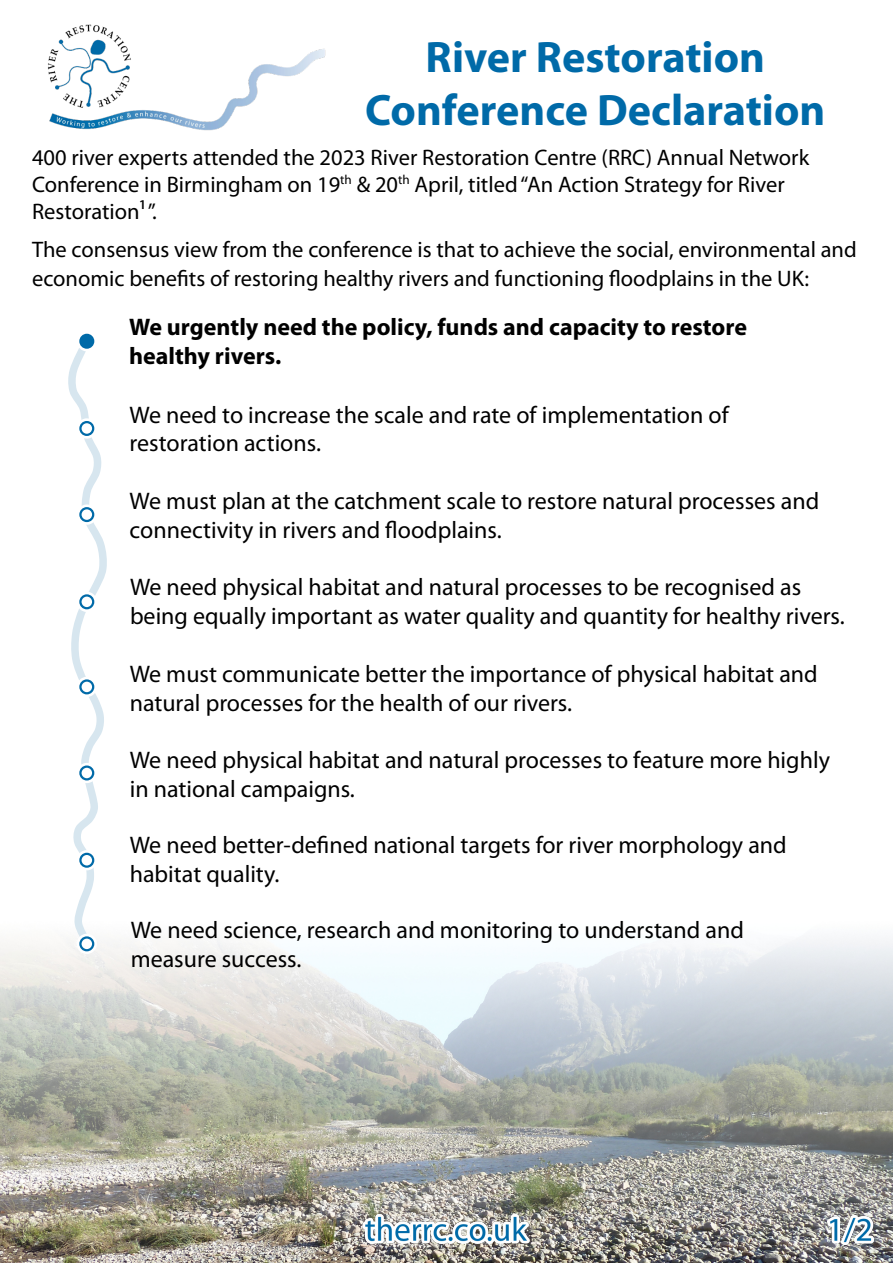
<style>
.page{position:relative;width:893px;height:1263px;background:#fff}
.page>*{position:absolute;margin:0;border:0;box-sizing:border-box;transform-origin:0 0}
.t1{font:700 44.1px/52.9px "Myriad Pro";color:#006aa8;text-align:center}
.t2{font:24px/28.8px "Myriad Pro";color:#000}
.t3{font:700 24px/28.8px "Myriad Pro";color:#000}
.t4{font:22.5px/27px "Myriad Pro";color:#000}
</style>
<div class="page">
<img style="left:0;top:939px;width:893px;height:324px">
<svg style="left:62px;top:348px;width:50px;height:606px"></svg>
<img style="left:48px;top:24px;width:278px;height:107px">
<svg style="left:77px;top:331px;width:20px;height:20px"></svg>
<svg style="left:77px;top:418px;width:20px;height:21px"></svg>
<svg style="left:77px;top:504px;width:20px;height:21px"></svg>
<svg style="left:77px;top:592px;width:20px;height:20px"></svg>
<svg style="left:77px;top:677px;width:20px;height:20px"></svg>
<svg style="left:77px;top:763px;width:20px;height:20px"></svg>
<svg style="left:77px;top:850px;width:20px;height:20px"></svg>
<svg style="left:77px;top:934px;width:20px;height:20px"></svg>
<div style="left:79px;top:334px;width:15px;height:15px;background:#006aa8;border:2px solid #006aa8;border-radius:50%"></div>
<div style="left:79px;top:421px;width:15px;height:15px;border:2px solid #006aa8;border-radius:50%"></div>
<div style="left:79px;top:507px;width:15px;height:15px;border:2px solid #006aa8;border-radius:50%"></div>
<div style="left:79px;top:594px;width:15px;height:15px;border:2px solid #006aa8;border-radius:50%"></div>
<div style="left:79px;top:679px;width:15px;height:15px;border:2px solid #006aa8;border-radius:50%"></div>
<div style="left:79px;top:765px;width:15px;height:15px;border:2px solid #006aa8;border-radius:50%"></div>
<div style="left:79px;top:853px;width:15px;height:15px;border:2px solid #006aa8;border-radius:50%"></div>
<div style="left:79px;top:936px;width:15px;height:15px;border:2px solid #006aa8;border-radius:50%"></div>
<img style="left:363px;top:1214px;width:167px;height:30px">
<img style="left:827px;top:1215px;width:46px;height:30px">
<h1 class="t1" style="left:365px;top:34px;width:462px">River Restoration<br>Conference Declaration</h1>
<p class="t4" style="left:32px;top:146px;width:779px">400 river experts attended the 2023 River Restoration Centre (RRC) Annual Network<br>Conference in Birmingham on 19<sup>th</sup> &amp; 20<sup>th</sup> April, titled “An Action Strategy for River<br>Restoration¹”.</p>
<p class="t4" style="left:32px;top:237px;width:826px;line-height:29.1px">The consensus view from the conference is that to achieve the social, environmental and economic benefits of restoring healthy rivers and functioning floodplains in the UK:</p>
<p class="t3" style="left:129px;top:315px;width:619px">We urgently need the policy, funds and capacity to restore healthy rivers.</p>
<p class="t2" style="left:130px;top:402px;width:601px">We need to increase the scale and rate of implementation of restoration actions.</p>
<p class="t2" style="left:130px;top:488px;width:691px">We must plan at the catchment scale to restore natural processes and connectivity in rivers and floodplains.</p>
<p class="t2" style="left:130px;top:575px;width:716px">We need physical habitat and natural processes to be recognised as being equally important as water quality and quantity for healthy rivers.</p>
<p class="t2" style="left:130px;top:661px;width:690px">We must communicate better the importance of physical habitat and natural processes for the health of our rivers.</p>
<p class="t2" style="left:130px;top:747px;width:702px">We need physical habitat and natural processes to feature more highly in national campaigns.</p>
<p class="t2" style="left:130px;top:833px;width:658px">We need better-defined national targets for river morphology and habitat quality.</p>
<p class="t2" style="left:131px;top:917px;width:615px">We need science, research and monitoring to understand and measure success.</p>
</div>
